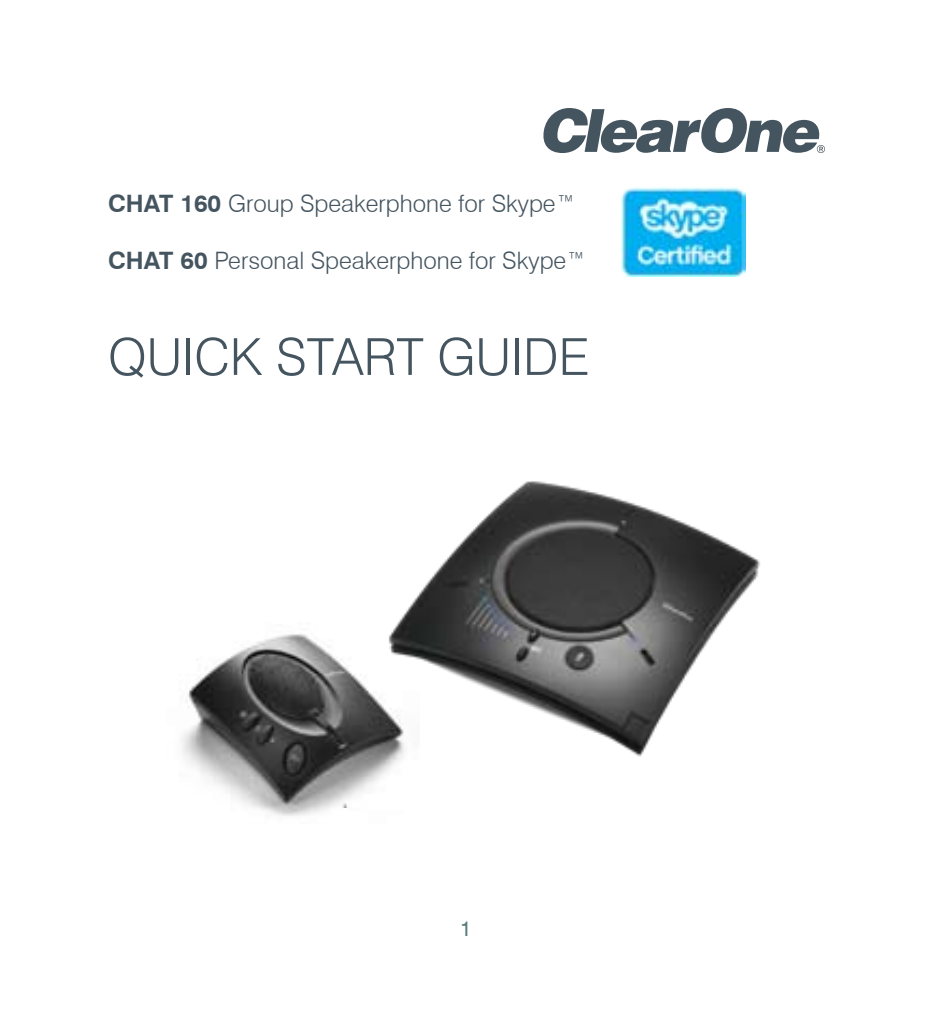
<style>
.page{position:relative;width:933px;height:1020px;background:#fff}
.page>*{position:absolute;margin:0;border:0;box-sizing:border-box;transform-origin:0 0}
.t1{font:300 51px "Swiss 721 BT";color:#455560}
.t2{font:300 24px "Swiss 721 BT";color:#455560}
.t3{font:21px "Swiss 721 BT";color:#597b7b}
.s1{font-weight:700}
</style>
<div class="page">
<svg style="left:543px;top:108px;width:282px;height:45px"></svg>
<img style="left:181px;top:634px;width:166px;height:182px">
<img style="left:342px;top:481px;width:418px;height:326px">
<img style="left:621px;top:187px;width:125px;height:89px">
<p class="t2" style="left:108px;top:189px;width:469px"><span class="s1">CHAT 160</span> Group Speakerphone for Skype™</p>
<p class="t2" style="left:108px;top:246px;width:480px"><span class="s1">CHAT 60</span> Personal Speakerphone for Skype™</p>
<h1 class="t1" style="left:108px;top:326px;width:483px">Quick Start Guide</h1>
<p class="t3" style="left:460px;top:916px;width:13px">1</p>
</div>
